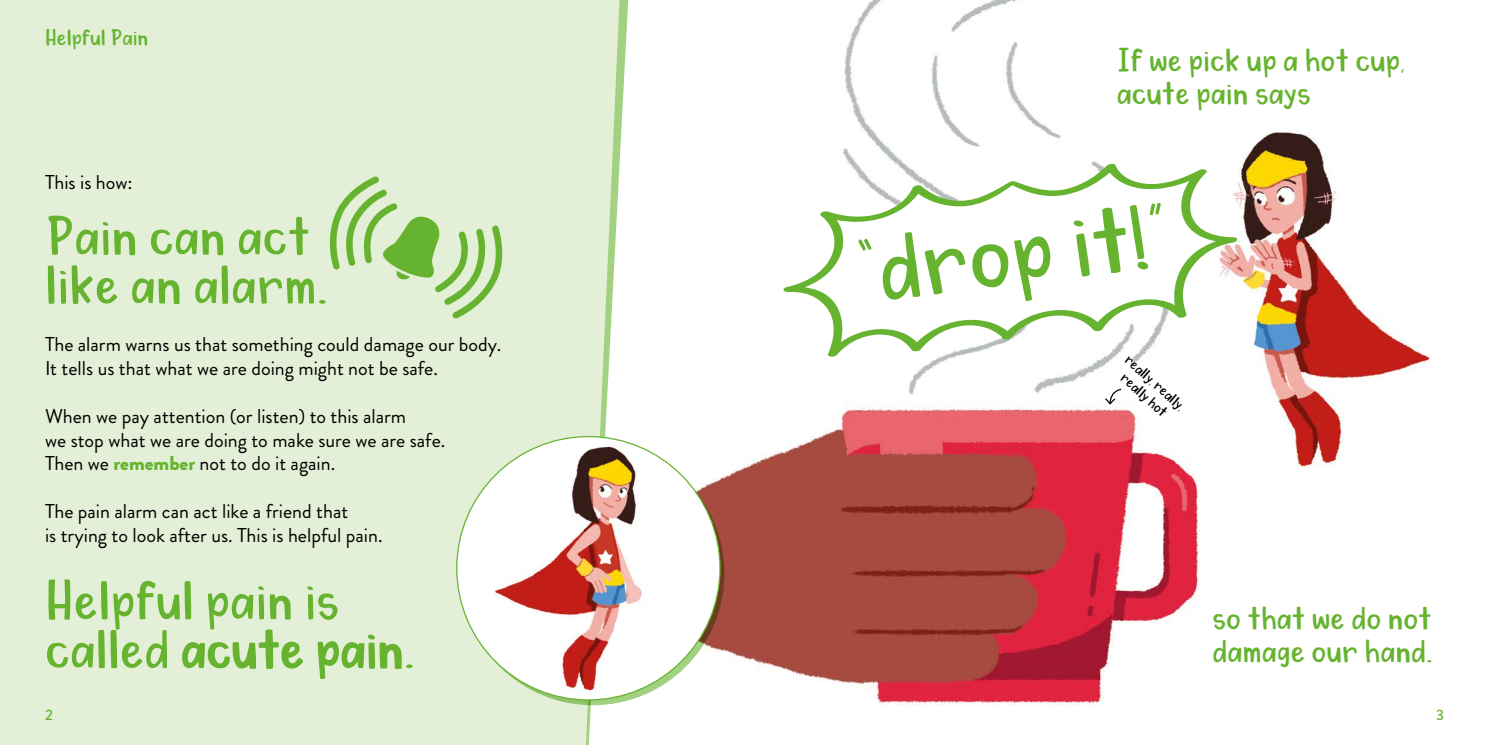
<style>
.page{position:relative;width:1489px;height:745px;background:#fff}
.page>*{position:absolute;margin:0;border:0;box-sizing:border-box;transform-origin:0 0}
.t1{font:94.12px "My Dear Watson";color:#65b32e}
.t2{font:55px/48.8px "My Dear Watson";color:#65b32e}
.t3{font:32.5px/32.5px "My Dear Watson";color:#65b32e}
.t4{font:22.5px "My Dear Watson";color:#65b32e}
.t5{font:20px/23.8px "Brandon Grotesque";color:#000}
.t6{font:15px "My Dear Watson";color:#000}
.t7{font:500 15px "Brandon Grotesque";color:#65b32e}
.s1{font-weight:900;color:#65b32e}
</style>
<div class="page">
<img style="left:629px;top:0;width:802px;height:704px">
<svg style="left:781px;top:163px;width:457px;height:194px"></svg>
<svg style="left:1103px;top:388px;width:19px;height:17px"></svg>
<div style="left:0;top:0;width:619px;height:744px;background:#e3efd6"></div>
<svg style="left:183px;top:622px;width:121px;height:86px;background:#d9eac9"></svg>
<svg style="left:317px;top:634px;width:85px;height:59px;background:#d3e7c1"></svg>
<svg style="left:461px;top:441px;width:263px;height:263px;background:#869f55"></svg>
<img style="left:457px;top:436px;width:263px;height:263px;border-radius:132px">
<svg style="left:323px;top:176px;width:184px;height:142px;background:#c7e1b0"></svg>
<p class="t4" style="left:45px;top:26px;width:105px">Helpful Pain</p>
<p class="t5" style="left:45px;top:170px;width:89px">This is how:</p>
<p class="t2" style="left:45px;top:211px;width:284px">Pain can act like an alarm.</p>
<p class="t5" style="left:45px;top:333px;width:458px">The alarm warns us that something could damage our body.<br>It tells us that what we are doing might not be safe.</p>
<p class="t5" style="left:45px;top:404px;width:402px">When we pay attention (or listen) to this alarm<br>we stop what we are doing to make sure we are safe.<br>Then we <span class="s1">remember</span> not to do it again.</p>
<p class="t5" style="left:45px;top:499px;width:339px">The pain alarm can act like a friend that<br>is trying to look after us. This is helpful pain.</p>
<p class="t2" style="left:45px;top:575px;width:371px">Helpful pain is called acute pain.</p>
<p class="t7" style="left:45px;top:704px;width:9px">2</p>
<p class="t3" style="left:1116px;top:44px;width:290px">If we pick up a hot cup, acute pain says</p>
<p class="t1" style="left:851px;top:221px;width:314px;rotate:-7deg">“drop it!”</p>
<p class="t6" style="left:1132px;top:351px;width:77px;rotate:42deg">really, really,</p>
<p class="t6" style="left:1128px;top:369px;width:59px;rotate:42deg">really hot</p>
<p class="t3" style="left:1212px;top:601px;width:222px">so that we do not damage our hand.</p>
<p class="t7" style="left:1435px;top:704px;width:9px">3</p>
</div>
